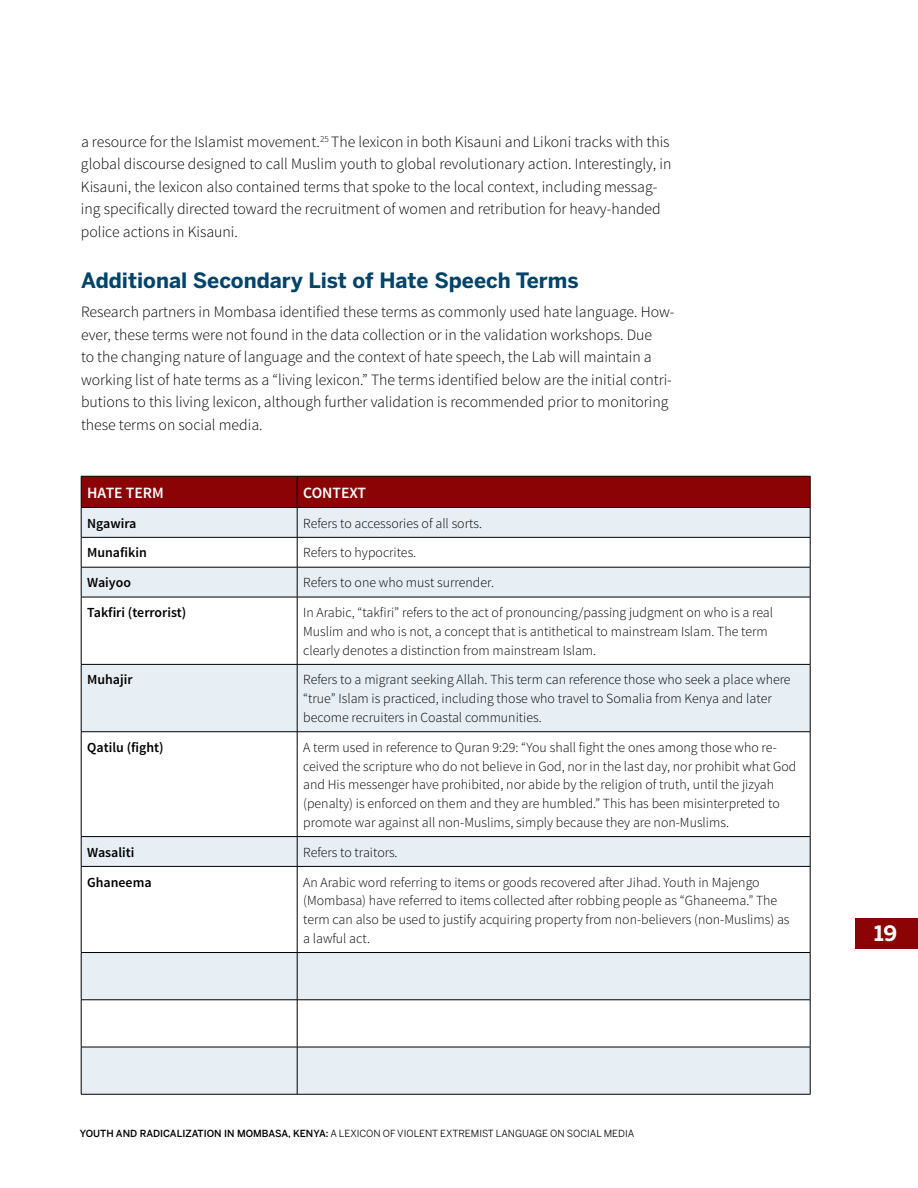
<style>
.page{position:relative;width:918px;height:1188px;background:#fff}
.page>*{position:absolute;margin:0;border:0;box-sizing:border-box;transform-origin:0 0}
.t1{font:700 21px "Benton Sans";color:#00446a}
.t2{font:700 21px "Benton Sans";color:#fff}
.t3{font:300 15.75px/22.5px "Source Sans Pro";color:#000}
.t4{font:600 15.75px "Source Sans Pro";color:#fff}
.t5{font:300 13.8px/18.8px "Source Sans Pro";color:#000}
.t6{font:600 13.8px "Source Sans Pro";color:#000}
.t7{font:9.75px "Benton Sans";color:#000}
.s1{font-weight:500}
</style>
<div class="page">
<div style="left:855px;top:918px;width:63px;height:30px;background:#8b0304"></div>
<svg style="left:82px;top:568px;width:728px;height:526px"></svg>
<svg style="left:81px;top:476px;width:730px;height:91px"></svg>
<hr style="left:81px;top:567px;width:216px;height:1px;background:#000">
<hr style="left:81px;top:567px;width:1px;height:30px;background:#000">
<hr style="left:297px;top:567px;width:513px;height:1px;background:#000">
<hr style="left:297px;top:567px;width:1px;height:30px;background:#000">
<hr style="left:810px;top:567px;width:1px;height:30px;background:#000">
<hr style="left:81px;top:597px;width:216px;height:1px;background:#000">
<hr style="left:81px;top:597px;width:1px;height:67px;background:#000">
<hr style="left:297px;top:597px;width:513px;height:1px;background:#000">
<hr style="left:297px;top:597px;width:1px;height:67px;background:#000">
<hr style="left:810px;top:597px;width:1px;height:67px;background:#000">
<hr style="left:81px;top:664px;width:216px;height:1px;background:#000">
<hr style="left:81px;top:665px;width:1px;height:67px;background:#000">
<hr style="left:297px;top:664px;width:513px;height:1px;background:#000">
<hr style="left:297px;top:665px;width:1px;height:67px;background:#000">
<hr style="left:810px;top:665px;width:1px;height:67px;background:#000">
<hr style="left:81px;top:731px;width:216px;height:1px;background:#000">
<hr style="left:81px;top:732px;width:1px;height:104px;background:#000">
<hr style="left:297px;top:731px;width:513px;height:1px;background:#000">
<hr style="left:297px;top:732px;width:1px;height:104px;background:#000">
<hr style="left:810px;top:732px;width:1px;height:104px;background:#000">
<hr style="left:81px;top:836px;width:216px;height:1px;background:#000">
<svg style="left:81px;top:837px;width:1px;height:29px"></svg>
<hr style="left:297px;top:836px;width:513px;height:1px;background:#000">
<svg style="left:297px;top:837px;width:1px;height:29px"></svg>
<svg style="left:810px;top:837px;width:1px;height:29px"></svg>
<hr style="left:81px;top:866px;width:216px;height:1px;background:#000">
<hr style="left:81px;top:867px;width:1px;height:85px;background:#000">
<hr style="left:297px;top:866px;width:513px;height:1px;background:#000">
<hr style="left:297px;top:867px;width:1px;height:85px;background:#000">
<hr style="left:810px;top:867px;width:1px;height:85px;background:#000">
<hr style="left:81px;top:952px;width:216px;height:1px;background:#000">
<hr style="left:81px;top:953px;width:1px;height:47px;background:#000">
<hr style="left:297px;top:952px;width:513px;height:1px;background:#000">
<hr style="left:297px;top:953px;width:1px;height:47px;background:#000">
<hr style="left:810px;top:953px;width:1px;height:47px;background:#000">
<hr style="left:81px;top:1000px;width:216px;height:1px;background:#000">
<hr style="left:81px;top:1000px;width:1px;height:47px;background:#000">
<hr style="left:297px;top:1000px;width:513px;height:1px;background:#000">
<hr style="left:297px;top:1000px;width:1px;height:47px;background:#000">
<hr style="left:810px;top:1000px;width:1px;height:47px;background:#000">
<hr style="left:81px;top:1047px;width:216px;height:1px;background:#000">
<hr style="left:81px;top:1047px;width:1px;height:47px;background:#000">
<hr style="left:297px;top:1047px;width:513px;height:1px;background:#000">
<hr style="left:297px;top:1047px;width:1px;height:47px;background:#000">
<hr style="left:810px;top:1047px;width:1px;height:47px;background:#000">
<hr style="left:81px;top:1094px;width:216px;height:1px;background:#000">
<hr style="left:297px;top:1094px;width:513px;height:1px;background:#000">
<p class="t3" style="left:81px;top:130px;width:592px">a resource for the Islamist movement.<sup>25</sup> The lexicon in both Kisauni and Likoni tracks with this global discourse designed to call Muslim youth to global revolutionary action. Interestingly, in Kisauni, the lexicon also contained terms that spoke to the local context, including messag&shy;ing specifically directed toward the recruitment of women and retribution for heavy-handed police actions in Kisauni.</p>
<h1 class="t1" style="left:81px;top:268px;width:499px">Additional Secondary List of Hate Speech Terms</h1>
<p class="t3" style="left:81px;top:301px;width:595px">Research partners in Mombasa identified these terms as commonly used hate language. How&shy;ever, these terms were not found in the data collection or in the validation workshops. Due<br>to the changing nature of language and the context of hate speech, the Lab will maintain a working list of hate terms as a “living lexicon.” The terms identified below are the initial contri&shy;butions to this living lexicon, although further validation is recommended prior to monitoring these terms on social media.</p>
<p class="t4" style="left:87px;top:483px;width:78px">HATE TERM</p>
<p class="t4" style="left:303px;top:483px;width:65px">CONTEXT</p>
<p class="t6" style="left:87px;top:514px;width:51px">Ngawira</p>
<p class="t5" style="left:303px;top:514px;width:180px">Refers to accessories of all sorts.</p>
<p class="t6" style="left:87px;top:544px;width:61px">Munafikin</p>
<p class="t5" style="left:303px;top:544px;width:115px">Refers to hypocrites.</p>
<p class="t6" style="left:87px;top:574px;width:45px">Waiyoo</p>
<p class="t5" style="left:303px;top:573px;width:192px">Refers to one who must surrender.</p>
<p class="t6" style="left:87px;top:604px;width:101px">Takfiri (terrorist)</p>
<p class="t5" style="left:303px;top:603px;width:471px">In Arabic, “takfiri” refers to the act of pronouncing/passing judgment on who is a real<br>Muslim and who is not, a concept that is antithetical to mainstream Islam. The term clearly denotes a distinction from mainstream Islam.</p>
<p class="t6" style="left:87px;top:671px;width:47px">Muhajir</p>
<p class="t5" style="left:303px;top:671px;width:489px">Refers to a migrant seeking Allah. This term can reference those who seek a place where “true” Islam is practiced, including those who travel to Somalia from Kenya and later become recruiters in Coastal communities.</p>
<p class="t6" style="left:87px;top:739px;width:78px">Qatilu (fight)</p>
<p class="t5" style="left:303px;top:738px;width:495px">A term used in reference to Quran 9:29: “You shall fight the ones among those who re&shy;ceived the scripture who do not believe in God, nor in the last day, nor prohibit what God and His messenger have prohibited, nor abide by the religion of truth, until the jizyah (penalty) is enforced on them and they are humbled.” This has been misinterpreted to promote war against all non-Muslims, simply because they are non-Muslims.</p>
<p class="t6" style="left:87px;top:843px;width:49px">Wasaliti</p>
<p class="t5" style="left:303px;top:843px;width:96px">Refers to traitors.</p>
<p class="t6" style="left:87px;top:873px;width:66px">Ghaneema</p>
<p class="t5" style="left:303px;top:873px;width:488px">An Arabic word referring to items or goods recovered after Jihad. Youth in Majengo (Mombasa) have referred to items collected after robbing people as “Ghaneema.” The term can also be used to justify acquiring property from non-believers (non-Muslims) as a lawful act.</p>
<p class="t7" style="left:80px;top:1128px;width:556px"><span class="s1">YOUTH AND RADICALIZATION IN MOMBASA, KENYA:</span> A LEXICON OF VIOLENT EXTREMIST LANGUAGE ON SOCIAL MEDIA</p>
<h1 class="t2" style="left:874px;top:921px;width:25px">19</h1>
</div>
